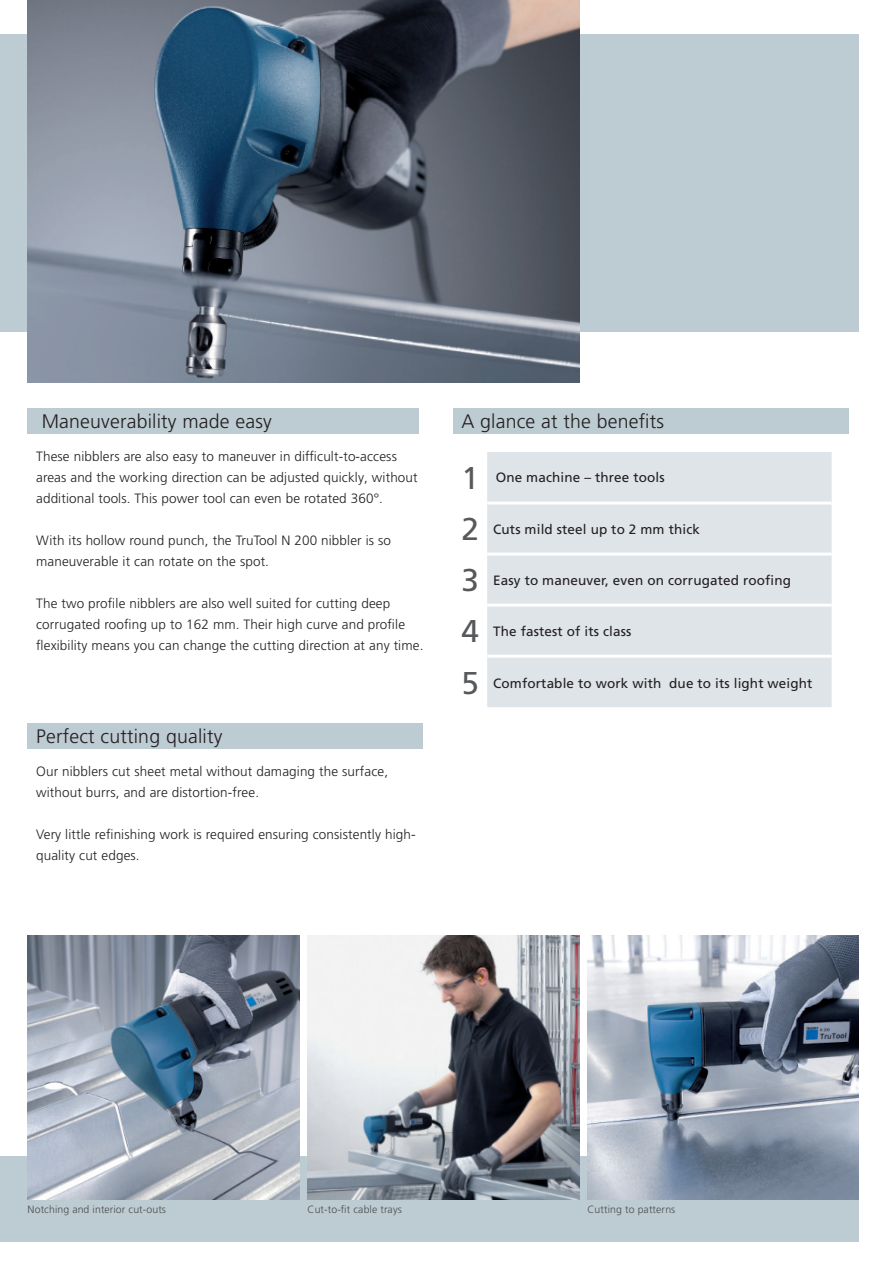
<style>
.page{position:relative;width:893px;height:1263px;background:#fff}
.page>*{position:absolute;margin:0;border:0;box-sizing:border-box;transform-origin:0 0}
.t1{font:31.5px/51px "Frutiger LT Pro";color:#57585a;text-align:justify}
.t2{font:300 19.5px "Frutiger LT Pro";letter-spacing:.01em;color:#231f20}
.t3{font:300 13.5px/21px "Frutiger LT Pro";letter-spacing:.01em;color:#231f20}
.t4{font:13.5px "Frutiger LT Pro";letter-spacing:.01em;color:#231f20}
.t5{font:300 10.5px "Frutiger LT Pro";letter-spacing:.01em;color:#4b4c4d}
</style>
<div class="page">
<div style="left:0;top:1157px;width:859px;height:85px;background:#bdcbd2"></div>
<div style="left:0;top:34px;width:859px;height:298px;background:#bdcbd2"></div>
<img style="left:28px;top:935px;width:271px;height:264px">
<img style="left:308px;top:935px;width:271px;height:264px">
<img style="left:28px;top:0;width:551px;height:383px">
<img style="left:587px;top:935px;width:272px;height:264px">
<div style="left:453px;top:408px;width:395px;height:26px;background:#bdcbd2"></div>
<div style="left:28px;top:723px;width:395px;height:25px;background:#bdcbd2"></div>
<div style="left:28px;top:408px;width:391px;height:26px;background:#bdcbd2"></div>
<div style="left:487px;top:452px;width:345px;height:255px;background:#dee4e8"></div>
<hr style="left:487px;top:502px;width:345px;height:3px;background:#fff">
<hr style="left:487px;top:553px;width:345px;height:3px;background:#fff">
<hr style="left:487px;top:604px;width:345px;height:3px;background:#fff">
<hr style="left:487px;top:655px;width:345px;height:3px;background:#fff">
<h2 class="t2" style="left:42px;top:410px;width:232px">Maneuverability made easy</h2>
<p class="t3" style="left:36px;top:446px;width:383px">These nibblers are also easy to maneuver in difficult-to-access areas and the working direction can be adjusted quickly, without additional tools. This power tool can even be rotated 360°.</p>
<p class="t3" style="left:36px;top:530px;width:356px">With its hollow round punch, the TruTool N 200 nibbler is so maneuverable it can rotate on the spot.</p>
<p class="t3" style="left:36px;top:593px;width:389px">The two profile nibblers are also well suited for cutting deep corrugated roofing up to 162 mm. Their high curve and profile flexibility means you can change the cutting direction at any time.</p>
<h2 class="t2" style="left:36px;top:725px;width:188px">Perfect cutting quality</h2>
<p class="t3" style="left:36px;top:761px;width:353px">Our nibblers cut sheet metal without damaging the surface, without burrs, and are distortion-free.</p>
<p class="t3" style="left:36px;top:824px;width:381px">Very little refinishing work is required ensuring consistently high&shy;quality cut edges.</p>
<h2 class="t2" style="left:461px;top:410px;width:204px">A glance at the benefits</h2>
<h1 class="t1" style="left:461px;top:453px;width:19px">1<br>2<br>3<br>4<br>5</h1>
<p class="t4" style="left:496px;top:469px;width:171px">One machine – three tools</p>
<p class="t4" style="left:493px;top:521px;width:208px">Cuts mild steel up to 2 mm thick</p>
<p class="t4" style="left:493px;top:572px;width:299px">Easy to maneuver, even on corrugated roofing</p>
<p class="t4" style="left:493px;top:623px;width:140px">The fastest of its class</p>
<p class="t4" style="left:493px;top:675px;width:321px">Comfortable to work with due to its light weight</p>
<p class="t5" style="left:28px;top:1204px;width:140px">Notching and interior cut-outs</p>
<p class="t5" style="left:308px;top:1204px;width:96px">Cut-to-fit cable trays</p>
<p class="t5" style="left:587px;top:1204px;width:89px">Cutting to patterns</p>
</div>
